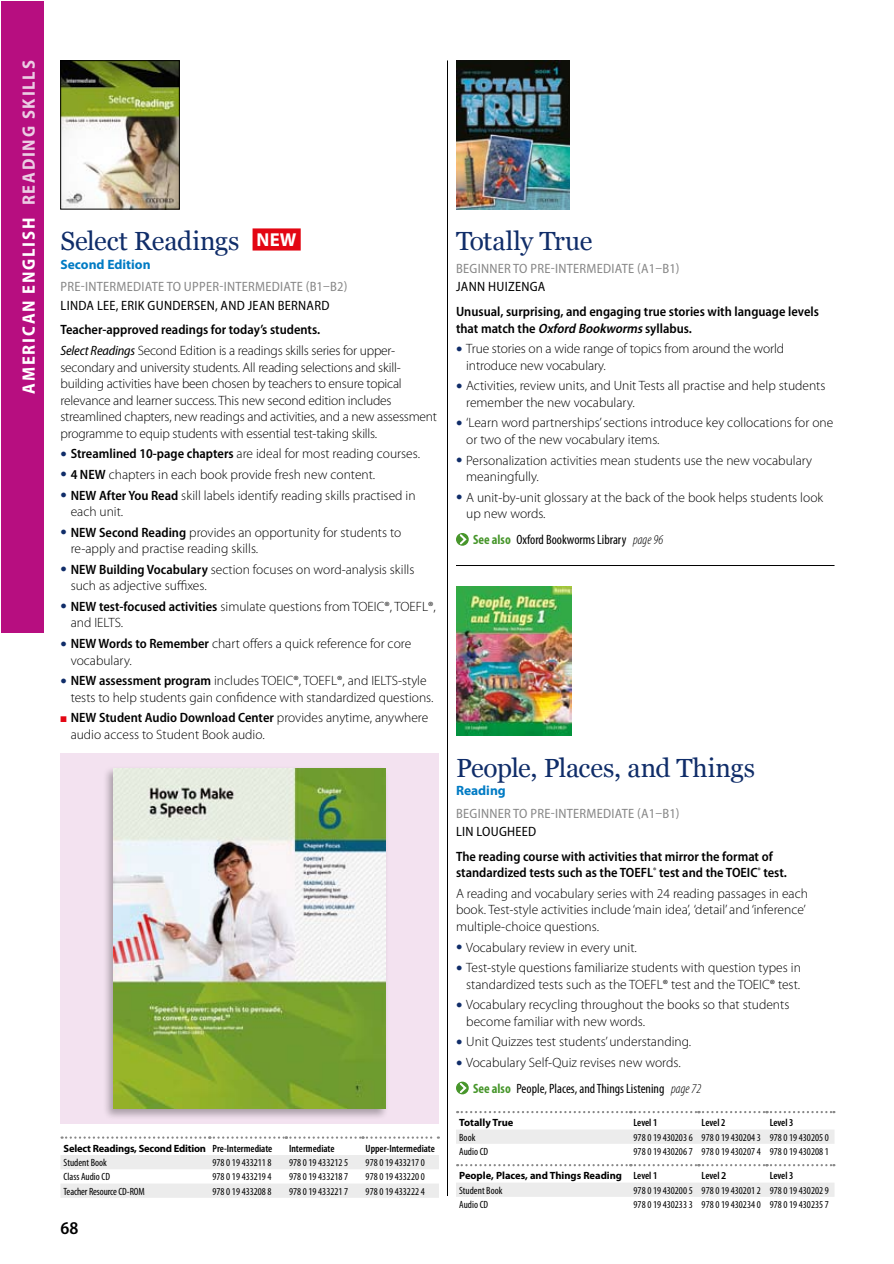
<style>
.page{position:relative;width:894px;height:1264px;background:#fff}
.page>*{position:absolute;margin:0;border:0;box-sizing:border-box;transform-origin:0 0}
.t1{font:26.25px "Georgia";letter-spacing:-.01em;color:#102d69}
.t2{font:700 semi-condensed 18px "Myriad Pro";letter-spacing:.095em;color:#fff}
.t3{font:600 semi-condensed 18px "Myriad Pro";color:#000}
.t4{font:300 13.5px/16.5px "Myriad Pro";color:#000}
.t5{font:600 semi-condensed 13.5px/16.5px "Myriad Pro";color:#000}
.t6{font:semi-condensed 13.5px "Myriad Pro";letter-spacing:.02em;color:#878787}
.t7{font:condensed 13.5px "Myriad Pro";color:#000}
.t8{font:semi-condensed 13.5px "Myriad Pro";letter-spacing:.02em;color:#000}
.t9{font:700 13.5px "Myriad Pro";color:#007bc4}
.t10{font:condensed 10.5px "Myriad Pro";color:#000}
.t11{font:700 10.5px "Myriad Pro";letter-spacing:-.005em;color:#000}
.t12{font:600 condensed 10.5px "Myriad Pro";color:#000}
.s1{color:#ebcde4}
.s2{font-weight:600;font-stretch:semi-condensed}
.s3{font-weight:400;font-style:italic;font-stretch:semi-condensed}
.s4{font-weight:400;font-stretch:semi-condensed;font-size:23.25px;color:#102d69}
.s5{color:#e30613}
.s6{font-weight:600;font-stretch:condensed}
.s7{font-style:italic}
.s8{font-weight:700;color:#47962b}
.s9{font-weight:300;font-style:italic}
.s10{font-stretch:semi-condensed}
</style>
<div class="page">
<div style="left:60px;top:754px;width:379px;height:369px;background:#f3e2f0"></div>
<div style="left:1px;top:1px;width:42px;height:631px;background:#b70e80"></div>
<hr style="left:447px;top:60px;width:1px;height:1136px;background:#000">
<div style="left:252px;top:228px;width:49px;height:22px;background:#e30613"></div>
<img style="left:456px;top:587px;width:115px;height:148px">
<div style="left:456px;top:1130px;width:378px;height:14px;background:#ececec"></div>
<svg style="left:457px;top:1111px;width:377px;height:2px"></svg>
<div style="left:456px;top:1183px;width:378px;height:14px;background:#ececec"></div>
<svg style="left:457px;top:1164px;width:377px;height:2px"></svg>
<div style="left:60px;top:1155px;width:379px;height:14px;background:#ececec"></div>
<div style="left:60px;top:1184px;width:379px;height:14px;background:#ececec"></div>
<svg style="left:62px;top:1136px;width:377px;height:2px"></svg>
<svg style="left:456px;top:533px;width:13px;height:13px"></svg>
<svg style="left:458px;top:533px;width:10px;height:13px"></svg>
<hr style="left:456px;top:565px;width:378px;height:1px;background:#000">
<svg style="left:456px;top:1081px;width:13px;height:13px"></svg>
<svg style="left:458px;top:1081px;width:10px;height:14px"></svg>
<img style="left:62px;top:62px;width:116px;height:145px">
<div style="left:60px;top:60px;width:120px;height:149px;border:1px solid #000"></div>
<img style="left:456px;top:60px;width:113px;height:149px">
<div style="left:102px;top:765px;width:286px;height:355px;background:#000;opacity:.3"></div>
<img style="left:114px;top:768px;width:272px;height:341px">
<h2 class="t2" style="left:19px;top:394px;width:335px;rotate:-90deg">American English <span class="s1">Reading Skills</span></h2>
<h1 class="t1" style="left:60px;top:225px;width:238px">Select Readings <sup>New</sup></h1>
<p class="t9" style="left:60px;top:255px;width:92px">Second Edition</p>
<p class="t6" style="left:61px;top:279px;width:288px">PRE-INTERMEDIATE TO UPPER-INTERMEDIATE (B1–B2)</p>
<p class="t8" style="left:61px;top:298px;width:270px">LI NDA LEE, ERIK GUNDERSEN, AND JEAN BERNARD</p>
<p class="t4" style="left:60px;top:320px;width:336px;line-height:20.7px"><span class="s2">Teacher-approved readings for today’s students.<br></span><span class="s3">Select Readings</span> Second Edition is a readings skills series for upper-</p>
<p class="t4" style="left:60px;top:359px;width:378px">secondary and university students. All reading selections and skill&shy;building activities have been chosen by teachers to ensure topical relevance and learner success. This new second edition includes streamlined chapters, new readings and activities, and a new assessment programme to equip students with essential test-taking skills.</p>
<p class="t4" style="left:60px;top:446px;width:361px"><span class="s4">•</span> <span class="s2">Streamlined 10-page chapters</span> are ideal for most reading courses.</p>
<p class="t4" style="left:60px;top:466px;width:316px"><span class="s4">•</span> <span class="s2">4 NEW</span> chapters in each book provide fresh new content.</p>
<p class="t4" style="left:71px;top:487px;width:346px;text-indent:-10px"><span class="s4">•</span> <span class="s2">NEW After You Read</span> skill labels identify reading skills practised in each unit.</p>
<p class="t4" style="left:71px;top:524px;width:332px;text-indent:-10px"><span class="s4">•</span> <span class="s2">NEW Second Reading</span> provides an opportunity for students to re-apply and practise reading skills.</p>
<p class="t4" style="left:71px;top:561px;width:345px;text-indent:-10px"><span class="s4">•</span> <span class="s2">NEW Building Vocabulary</span> section focuses on word-analysis skills such as adjective suffixes.</p>
<p class="t4" style="left:71px;top:598px;width:367px;text-indent:-10px"><span class="s4">•</span> <span class="s2">NEW test-focused activities</span> simulate questions from TOEIC®, TOEFL®, and IELTS.</p>
<p class="t4" style="left:71px;top:635px;width:342px;text-indent:-10px"><span class="s4">•</span> <span class="s2">NEW Words to Remember</span> chart offers a quick reference for core vocabulary.</p>
<p class="t4" style="left:71px;top:672px;width:364px;text-indent:-10px"><span class="s4">•</span> <span class="s2">NEW assessment program</span> includes TOEIC®, TOEFL®, and IELTS-style tests to help students gain confidence with standardized questions.</p>
<p class="t4" style="left:71px;top:710px;width:359px;text-indent:-10px"><span class="s5">■</span> <span class="s2">NEW Student Audio Download Center</span> provides anytime, anywhere audio access to Student Book audio.</p>
<p class="t11" style="left:64px;top:1141px;width:210px">Select Readings, Second Edition <span class="s6">Pre-Intermediate</span></p>
<p class="t12" style="left:289px;top:1142px;width:47px">Intermediate</p>
<p class="t12" style="left:366px;top:1142px;width:71px">Upper-Intermediate</p>
<p class="t10" style="left:64px;top:1156px;width:45px">Student Book</p>
<p class="t10" style="left:212px;top:1156px;width:61px">978 0 19 433211 8</p>
<p class="t10" style="left:289px;top:1156px;width:61px">978 0 19 433212 5</p>
<p class="t10" style="left:366px;top:1156px;width:61px">978 0 19 433217 0</p>
<p class="t10" style="left:64px;top:1170px;width:48px">Class Audio CD</p>
<p class="t10" style="left:212px;top:1170px;width:61px">978 0 19 433219 4</p>
<p class="t10" style="left:289px;top:1170px;width:61px">978 0 19 433218 7</p>
<p class="t10" style="left:366px;top:1170px;width:61px">978 0 19 433220 0</p>
<p class="t10" style="left:64px;top:1185px;width:83px">Teacher Resource CD-ROM</p>
<p class="t10" style="left:212px;top:1185px;width:61px">978 0 19 433208 8</p>
<p class="t10" style="left:289px;top:1185px;width:61px">978 0 19 433221 7</p>
<p class="t10" style="left:366px;top:1185px;width:61px">978 0 19 433222 4</p>
<h2 class="t3" style="left:60px;top:1218px;width:19px">68</h2>
<h1 class="t1" style="left:456px;top:225px;width:138px">Totally True</h1>
<p class="t6" style="left:456px;top:261px;width:225px">BEGINN ER TO PRE-INTERMEDIATE (A1–B1)</p>
<p class="t8" style="left:456px;top:279px;width:91px">JANN HUIZENGA</p>
<p class="t5" style="left:456px;top:303px;width:364px">Unusual, surprising, and engaging true stories with language levels that match the <span class="s7">Oxford Bookworms</span>syllabus.</p>
<p class="t4" style="left:466px;top:341px;width:319px;text-indent:-10px"><span class="s4">•</span> True stories on a wide range of topics from around the world introduce new vocabulary.</p>
<p class="t4" style="left:466px;top:378px;width:361px;text-indent:-10px"><span class="s4">•</span> Activities, review units, and Unit Tests all practise and help students remember the new vocabulary.</p>
<p class="t4" style="left:466px;top:415px;width:369px;text-indent:-10px"><span class="s4">•</span> ‘Learn word partnerships’ sections introduce key collocations for one or two of the new vocabulary items.</p>
<p class="t4" style="left:466px;top:452px;width:347px;text-indent:-10px"><span class="s4">•</span> Personalization activities mean students use the new vocabulary meaningfully.</p>
<p class="t4" style="left:466px;top:489px;width:358px;text-indent:-10px"><span class="s4">•</span> A unit-by-unit glossary at the back of the book helps students look up new words.</p>
<p class="t7" style="left:473px;top:531px;width:192px"><span class="s8">See also</span> Oxford Bookworms Library <span class="s9">page 96</span></p>
<h1 class="t1" style="left:456px;top:752px;width:301px">People, Places, and Things</h1>
<p class="t9" style="left:456px;top:782px;width:51px">Reading</p>
<p class="t6" style="left:456px;top:806px;width:225px">BEGINN ER TO PRE-INTERMEDIATE (A1–B1)</p>
<p class="t8" style="left:456px;top:824px;width:82px">LI N LOUGHEED</p>
<p class="t5" style="left:456px;top:848px;width:332px">The reading course with activities that mirror the format of standardized tests such as the TOEFL<sup>®</sup> test and the TOEIC<sup>®</sup> test.</p>
<p class="t4" style="left:456px;top:885px;width:353px">A reading and vocabulary series with 24 reading passages in each book. Test-style activities include ‘main idea’, ‘detail’ and ‘inference’ multiple-choice questions.</p>
<p class="t4" style="left:456px;top:939px;width:182px"><span class="s4">•</span> Vocabulary review in every unit.</p>
<p class="t4" style="left:456px;top:959px;width:346px;text-align:right"><span class="s4">•</span> Test-style questions familiarize students with question types in standardized tests such as the TOEFL® test and the TOEIC® test.</p>
<p class="t4" style="left:466px;top:997px;width:325px;text-indent:-10px"><span class="s4">•</span> Vocabulary recycling throughout the books so that students become familiar with new words.</p>
<p class="t4" style="left:456px;top:1034px;width:237px"><span class="s4">•</span> Unit Quizzes test students’ understanding.</p>
<p class="t4" style="left:456px;top:1054px;width:226px"><span class="s4">•</span> Vocabulary Self-Quiz revises new words.</p>
<p class="t7" style="left:473px;top:1080px;width:230px"><span class="s8">See also</span> People, Places, and Things Listening <span class="s9">page 72</span></p>
<p class="t11" style="left:459px;top:1116px;width:56px">Totally True</p>
<p class="t12" style="left:633px;top:1117px;width:25px">Level 1</p>
<p class="t12" style="left:701px;top:1117px;width:25px">Level 2</p>
<p class="t12" style="left:769px;top:1117px;width:25px">Level 3</p>
<p class="t10" style="left:459px;top:1131px;width:18px">Book</p>
<p class="t10" style="left:633px;top:1131px;width:197px">978 0 19 430203 6 978 0 19 430204 3 978 0 19 430205 0</p>
<p class="t10" style="left:459px;top:1145px;width:31px">Audio CD</p>
<p class="t10" style="left:633px;top:1145px;width:197px">978 0 19 430206 7 978 0 19 430207 4 978 0 19 430208 1</p>
<p class="t11" style="left:459px;top:1169px;width:200px">People, Places, and Things Reading <span class="s6">Level 1</span></p>
<p class="t12" style="left:701px;top:1170px;width:26px">Level <span class="s10">2</span></p>
<p class="t12" style="left:769px;top:1170px;width:25px">Level 3</p>
<p class="t10" style="left:459px;top:1184px;width:45px">Student Book</p>
<p class="t10" style="left:633px;top:1184px;width:197px">978 0 19 430200 5 978 0 19 430201 2 978 0 19 430202 9</p>
<p class="t10" style="left:459px;top:1198px;width:31px">Audio CD</p>
<p class="t10" style="left:633px;top:1198px;width:197px">978 0 19 430233 3 978 0 19 430234 0 978 0 19 430235 7</p>
</div>
